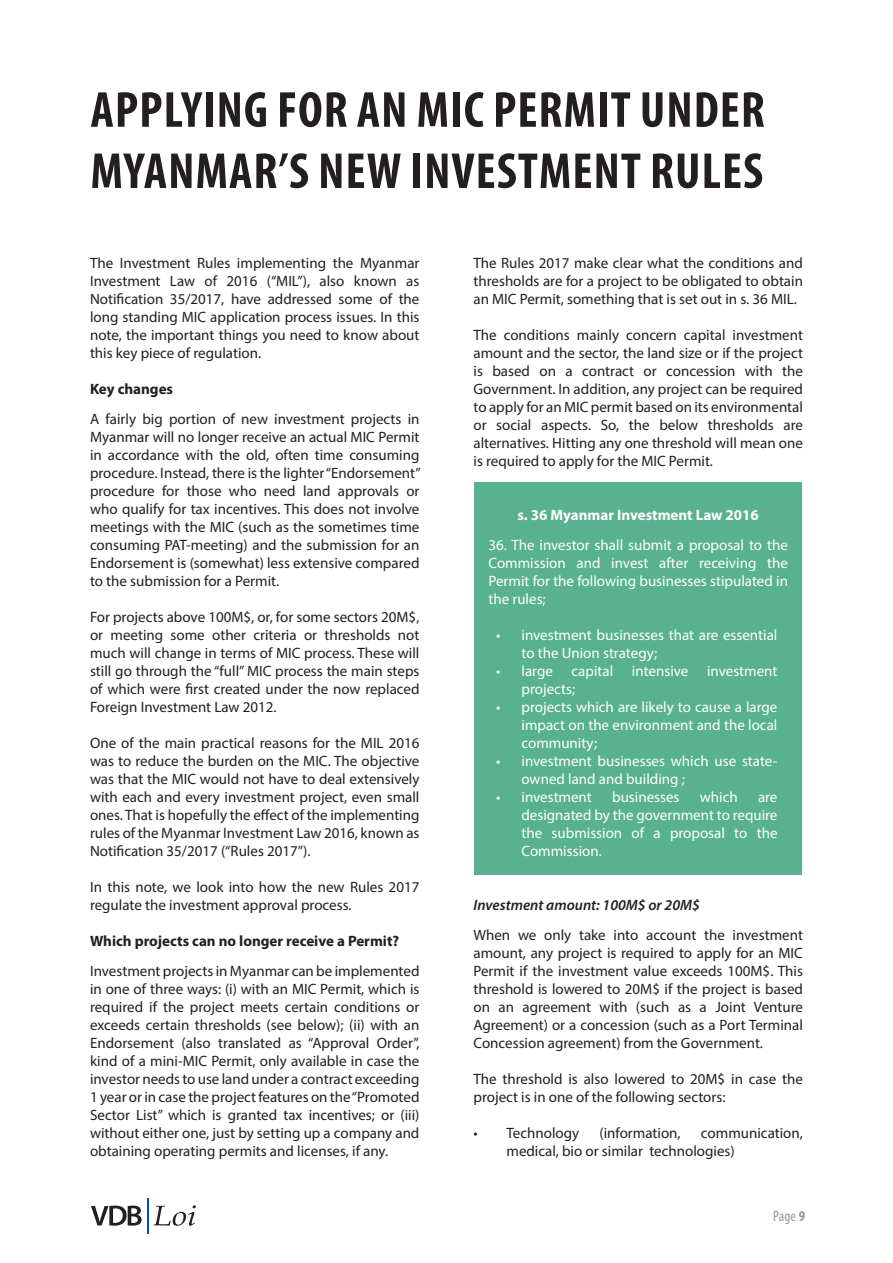
<style>
.page{position:relative;width:893px;height:1263px;background:#fff}
.page>*{position:absolute;margin:0;border:0;box-sizing:border-box;transform-origin:0 0}
.Article_Title{font:700 condensed 51px/61.2px "Myriad Pro";letter-spacing:.02em;color:#231f20}
.t1{font:15px/18px "Myriad Pro";color:#231f20;text-align:justify}
.t2{font:15px/18px "Myriad Pro";color:#fff;text-align:justify}
.t3{font:700 15px "Myriad Pro";color:#231f20}
.t4{font:700 15px "Myriad Pro";color:#fff}
.Basid_para_heading_2{font:italic 600 15px "Myriad Pro";color:#231f20}
.t5{font:condensed 15px "Myriad Pro";color:#939598}
.s1{font-weight:700}
</style>
<div class="page">
<svg style="left:91px;top:1205px;width:51px;height:20px"></svg>
<hr style="left:147px;top:1197px;width:1px;height:36px;background:#01539e">
<svg style="left:154px;top:1205px;width:42px;height:21px"></svg>
<div style="left:474px;top:482px;width:328px;height:393px;background:#58b18f"></div>
<p class="Article_Title" style="left:91px;top:78px;width:676px">APPLYING FOR AN MIC PERMIT UNDER<br>MYANMAR’S NEW INVESTMENT RULES</p>
<p class="t1" style="left:90px;top:254px;width:331px">The Investment Rules implementing the Myanmar Investment Law of 2016 (“MIL”), also known as Notification 35/2017, have addressed some of the long standing MIC application process issues. In this note, the important things you need to know about this key piece of regulation.</p>
<p class="t3" style="left:90px;top:379px;width:85px">Key changes</p>
<p class="t1" style="left:90px;top:410px;width:332px">A fairly big portion of new investment projects in Myanmar will no longer receive an actual MIC Permit in accordance with the old, often time consuming procedure. Instead, there is the lighter “Endorsement” procedure for those who need land approvals or who qualify for tax incentives. This does not involve meetings with the MIC (such as the sometimes time consuming PAT-meeting) and the submission for an Endorsement is (somewhat) less extensive compared to the submission for a Permit.</p>
<p class="t1" style="left:90px;top:608px;width:331px">For projects above 100M$, or, for some sectors 20M$, or meeting some other criteria or thresholds not much will change in terms of MIC process. These will still go through the “full” MIC process the main steps of which were first created under the now replaced Foreign Investment Law 2012.</p>
<p class="t1" style="left:90px;top:734px;width:331px">One of the main practical reasons for the MIL 2016 was to reduce the burden on the MIC. The objective was that the MIC would not have to deal extensively with each and every investment project, even small ones. That is hopefully the effect of the implementing rules of the Myanmar Investment Law 2016, known as Notification 35/2017 (“Rules 2017”).</p>
<p class="t1" style="left:90px;top:878px;width:331px">In this note, we look into how the new Rules 2017 regulate the investment approval process.</p>
<p class="t3" style="left:90px;top:931px;width:311px">Which projects can no longer receive a Permit?</p>
<p class="t1" style="left:90px;top:962px;width:331px">Investment projects in Myanmar can be implemented in one of three ways: (i) with an MIC Permit, which is required if the project meets certain conditions or exceeds certain thresholds (see below); (ii) with an Endorsement (also translated as “Approval Order”, kind of a mini-MIC Permit, only available in case the investor needs to use land under a contract exceeding 1 year or in case the project features on the “Promoted Sector List” which is granted tax incentives; or (iii) without either one, just by setting up a company and obtaining operating permits and licenses, if any.</p>
<p class="t1" style="left:473px;top:254px;width:331px">The Rules 2017 make clear what the conditions and thresholds are for a project to be obligated to obtain an MIC Permit, something that is set out in s. 36 MIL.</p>
<p class="t1" style="left:473px;top:326px;width:331px">The conditions mainly concern capital investment amount and the sector, the land size or if the project is based on a contract or concession with the Government. In addition, any project can be required to apply for an MIC permit based on its environmental or social aspects. So, the below thresholds are alternatives. Hitting any one threshold will mean one is required to apply for the MIC Permit.</p>
<p class="t4" style="left:517px;top:505px;width:243px">s. 36 Myanmar Investment Law 2016</p>
<p class="t2" style="left:488px;top:536px;width:301px">36. The investor shall submit a proposal to the Commission and invest after receiving the Permit for the following businesses stipulated in the rules;</p>
<p class="t2" style="left:521px;top:626px;width:257px;text-indent:-26px">• investment businesses that are essential to the Union strategy;</p>
<p class="t2" style="left:521px;top:662px;width:257px;text-indent:-26px">• large capital intensive investment projects;</p>
<p class="t2" style="left:521px;top:698px;width:257px;text-indent:-26px">• projects which are likely to cause a large impact on the environment and the local community;</p>
<p class="t2" style="left:521px;top:752px;width:257px;text-indent:-26px">• investment businesses which use state&shy;owned land and building ;</p>
<p class="t2" style="left:496px;top:788px;width:97px">• investment</p>
<p class="t2" style="left:612px;top:788px;width:69px">businesses</p>
<p class="t2" style="left:700px;top:788px;width:39px">which</p>
<p class="t2" style="left:521px;top:788px;width:257px;text-indent:236px">are designated by the government to require the submission of a proposal to the Commission.</p>
<p class="Basid_para_heading_2" style="left:473px;top:896px;width:228px">Investment amount: 100M$ or 20M$</p>
<p class="t1" style="left:473px;top:926px;width:331px">When we only take into account the investment amount, any project is required to apply for an MIC Permit if the investment value exceeds 100M$. This threshold is lowered to 20M$ if the project is based on an agreement with (such as a Joint Venture Agreement) or a concession (such as a Port Terminal Concession agreement) from the Government.</p>
<p class="t1" style="left:473px;top:1070px;width:331px">The threshold is also lowered to 20M$ in case the project is in one of the following sectors:</p>
<p class="t1" style="left:473px;top:1124px;width:107px">• Technology</p>
<p class="t1" style="left:599px;top:1124px;width:83px">(information,</p>
<p class="t1" style="left:506px;top:1124px;width:298px;text-indent:194px">communication, medical, bio or similar technologies)</p>
<p class="t5" style="left:773px;top:1207px;width:33px">Page <span class="s1">9</span></p>
</div>
